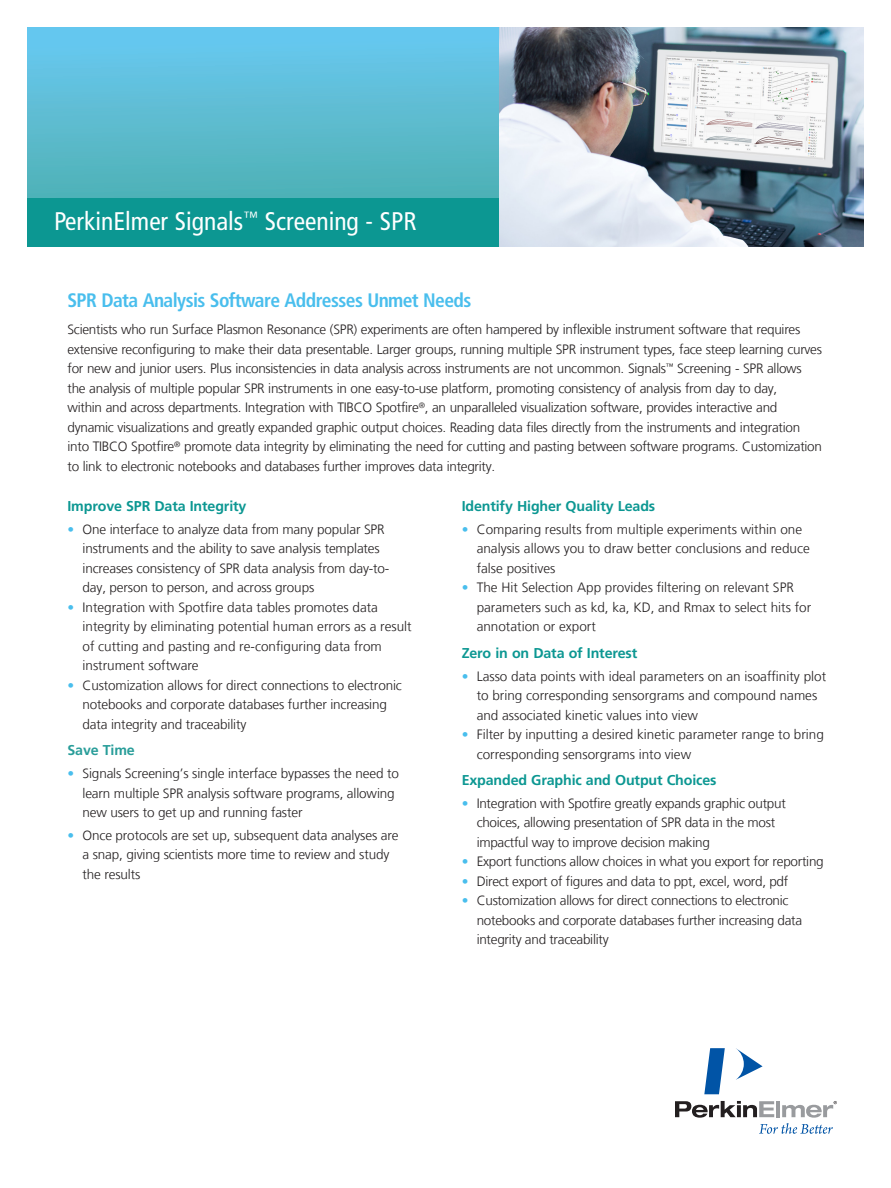
<style>
.page{position:relative;width:891px;height:1188px;background:#fff}
.page>*{position:absolute;margin:0;border:0;box-sizing:border-box;transform-origin:0 0}
.Product_name{font:condensed 25.5px "Frutiger LT Com";color:#fff}
.Copy_-_Paragraphs{font:700 condensed 19.5px "Frutiger LT Com";letter-spacing:-.03em;color:#49beed}
.Copy_-_Subheads{font:700 14.25px "Frutiger LT Com";letter-spacing:-.01em;color:#0c9792}
.Copy_-_Subheads-2{font:700 14.25px "Frutiger LT Com";letter-spacing:-.01em;color:#289d99}
.Copy_-_Subheads-3{font:300 13.5px/19.5px "Frutiger LT Com";letter-spacing:-.02em;color:#231f20}
.Copy_-_Subheads-4{font:300 13.5px/19.5px "Frutiger LT Com";color:#231f20}
.s1{color:#49beed}
</style>
<div class="page">
<div style="left:27px;top:27px;width:487px;height:171px;background:linear-gradient(to bottom,#69c9f2,#51b1b5)"></div>
<div style="left:27px;top:198px;width:837px;height:49px;background:#0c9792"></div>
<img style="left:500px;top:27px;width:364px;height:220px">
<svg style="left:736px;top:1048px;width:27px;height:32px"></svg>
<svg style="left:704px;top:1048px;width:21px;height:46px"></svg>
<svg style="left:675px;top:1101px;width:162px;height:33px"></svg>
<p class="Product_name" style="left:54px;top:207px;width:364px">PerkinElmer Signals<sup>™</sup> Screening - SPR</p>
<p class="Copy_-_Paragraphs" style="left:68px;top:288px;width:405px">SPR Data Analysis Software Addresses Unmet Needs</p>
<p class="Copy_-_Subheads-3" style="left:68px;top:320px;width:756px">Scientists who run Surface Plasmon Resonance (SPR) experiments are often hampered by inflexible instrument software that requires extensive reconfiguring to make their data presentable. Larger groups, running multiple SPR instrument types, face steep learning curves for new and junior users. Plus inconsistencies in data analysis across instruments are not uncommon. Signals<sup>™</sup> Screening - SPR allows the analysis of multiple popular SPR instruments in one easy-to-use platform, promoting consistency of analysis from day to day,<br>within and across departments. Integration with TIBCO Spotfire<sup>®</sup>, an unparalleled visualization software, provides interactive and dynamic visualizations and greatly expanded graphic output choices. Reading data files directly from the instruments and integration into TIBCO Spotfire<sup>®</sup> promote data integrity by eliminating the need for cutting and pasting between software programs. Customization to link to electronic notebooks and databases further improves data integrity.</p>
<p class="Copy_-_Subheads" style="left:68px;top:497px;width:180px">Improve SPR Data Integrity</p>
<p class="Copy_-_Subheads-3" style="left:82px;top:519px;width:308px;text-indent:-15px"><span class="s1">•</span> One interface to analyze data from many popular SPR instruments and the ability to save analysis templates increases consistency of SPR data analysis from day-to&shy;day, person to person, and across groups</p>
<p class="Copy_-_Subheads-4" style="left:82px;top:597px;width:331px;text-indent:-15px"><span class="s1">•</span> Integration with Spotfire data tables promotes data integrity by eliminating potential human errors as a result of cutting and pasting and re-configuring data from instrument software</p>
<p class="Copy_-_Subheads-3" style="left:82px;top:675px;width:321px;text-indent:-15px"><span class="s1">•</span> Customization allows for direct connections to electronic notebooks and corporate databases further increasing data integrity and traceability</p>
<p class="Copy_-_Subheads-2" style="left:68px;top:742px;width:69px">Save Time</p>
<p class="Copy_-_Subheads-3" style="left:82px;top:764px;width:318px;text-indent:-15px"><span class="s1">•</span> Signals Screening’s single interface bypasses the need to learn multiple SPR analysis software programs, allowing new users to get up and running faster</p>
<p class="Copy_-_Subheads-3" style="left:82px;top:826px;width:318px;text-indent:-15px"><span class="s1">•</span> Once protocols are set up, subsequent data analyses are a snap, giving scientists more time to review and study the results</p>
<p class="Copy_-_Subheads" style="left:462px;top:497px;width:195px">Identify Higher Quality Leads</p>
<p class="Copy_-_Subheads-4" style="left:477px;top:519px;width:335px;text-indent:-15px"><span class="s1">•</span> Comparing results from multiple experiments within one analysis allows you to draw better conclusions and reduce false positives</p>
<p class="Copy_-_Subheads-4" style="left:477px;top:578px;width:336px;text-indent:-15px"><span class="s1">•</span> The Hit Selection App provides filtering on relevant SPR parameters such as kd, ka, KD, and Rmax to select hits for annotation or export</p>
<p class="Copy_-_Subheads" style="left:462px;top:644px;width:177px">Zero in on Data of Interest</p>
<p class="Copy_-_Subheads-4" style="left:477px;top:666px;width:351px;text-indent:-15px"><span class="s1">•</span> Lasso data points with ideal parameters on an isoaffinity plot to bring corresponding sensorgrams and compound names and associated kinetic values into view</p>
<p class="Copy_-_Subheads-4" style="left:477px;top:725px;width:349px;text-indent:-15px"><span class="s1">•</span> Filter by inputting a desired kinetic parameter range to bring corresponding sensorgrams into view</p>
<p class="Copy_-_Subheads" style="left:462px;top:772px;width:256px">Expanded Graphic and Output Choices</p>
<p class="Copy_-_Subheads-3" style="left:477px;top:794px;width:311px;text-indent:-15px"><span class="s1">•</span> Integration with Spotfire greatly expands graphic output choices, allowing presentation of SPR data in the most impactful way to improve decision making</p>
<p class="Copy_-_Subheads-3" style="left:462px;top:852px;width:364px"><span class="s1">•</span> Export functions allow choices in what you export for reporting</p>
<p class="Copy_-_Subheads-3" style="left:462px;top:872px;width:328px"><span class="s1">•</span> Direct export of figures and data to ppt, excel, word, pdf</p>
<p class="Copy_-_Subheads-3" style="left:477px;top:891px;width:327px;text-indent:-15px"><span class="s1">•</span> Customization allows for direct connections to electronic notebooks and corporate databases further increasing data integrity and traceability</p>
</div>
